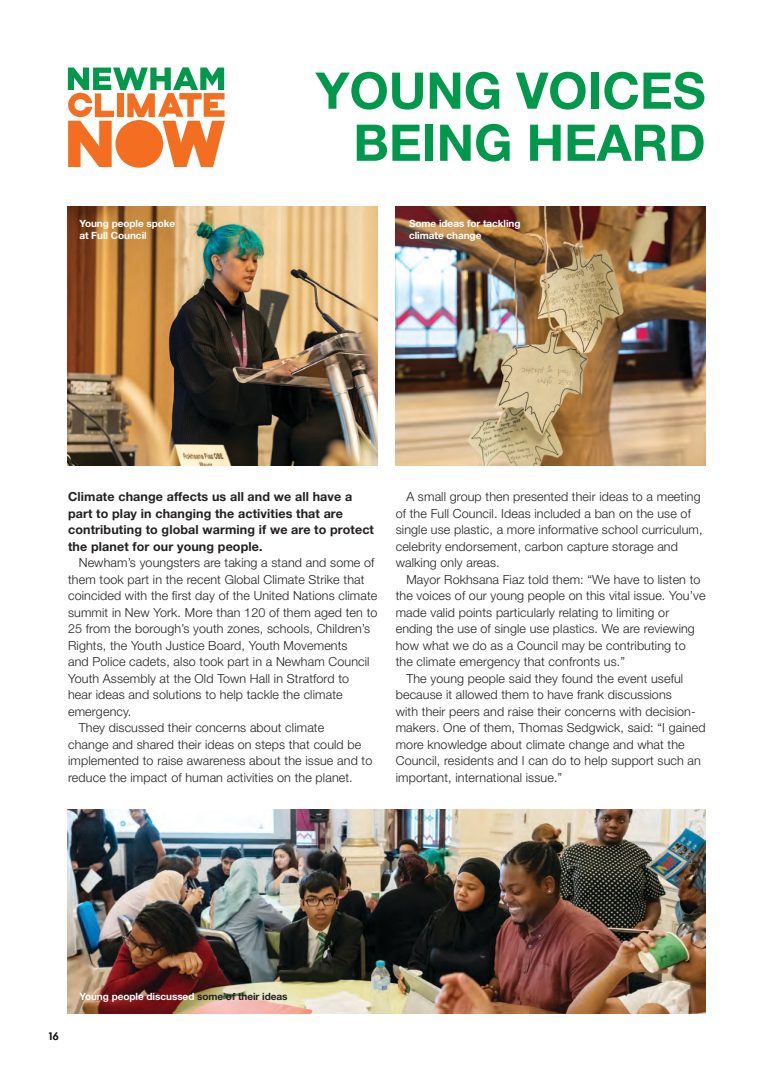
<style>
.page{position:relative;width:773px;height:1081px;background:#fff}
.page>*{position:absolute;margin:0;border:0;box-sizing:border-box;transform-origin:0 0}
.t1{font:700 50.62px/52.1px "Helvetica Neue";color:#00994c;text-align:right}
.t2{font:300 12.5px/16.5px "Helvetica Neue";letter-spacing:.01em;color:#231f20}
.t3{font:700 12.5px/16.5px "Helvetica Neue";letter-spacing:.01em;color:#231f20}
.t4{font:700 10px/12.5px "Helvetica Neue";letter-spacing:-.005em;color:#fff}
.t5{font:500 10px "Futura";color:#231f20}
.s1{color:#231f20}
</style>
<div class="page">
<svg style="left:68px;top:67px;width:157px;height:100px"></svg>
<img style="left:67px;top:809px;width:638px;height:204px">
<img style="left:67px;top:207px;width:310px;height:258px">
<img style="left:395px;top:207px;width:310px;height:258px">
<p class="t4" style="left:79px;top:216px;width:98px">Young people spoke at Full Council</p>
<p class="t1" style="left:315px;top:63px;width:391px">YOUNG VOICES<br>BEING HEARD</p>
<p class="t4" style="left:409px;top:216px;width:113px">Some ideas for tackling climate change</p>
<p class="t3" style="left:68px;top:488px;width:307px">Climate change affects us all and we all have a part to play in changing the activities that are contributing to global warming if we are to protect the planet for our young people.</p>
<p class="t2" style="left:68px;top:554px;width:311px;text-indent:11px">Newham’s youngsters are taking a stand and some of them took part in the recent Global Climate Strike that coincided with the first day of the United Nations climate summit in New York. More than 120 of them aged ten to 25 from the borough’s youth zones, schools, Children’s Rights, the Youth Justice Board, Youth Movements<br>and Police cadets, also took part in a Newham Council Youth Assembly at the Old Town Hall in Stratford to<br>hear ideas and solutions to help tackle the climate emergency.</p>
<p class="t2" style="left:68px;top:719px;width:306px;text-indent:11px">They discussed their concerns about climate<br>change and shared their ideas on steps that could be implemented to raise awareness about the issue and to reduce the impact of human activities on the planet.</p>
<p class="t2" style="left:395px;top:488px;width:308px;text-indent:11px">A small group then presented their ideas to a meeting of the Full Council. Ideas included a ban on the use of single use plastic, a more informative school curriculum, celebrity endorsement, carbon capture storage and walking only areas.</p>
<p class="t2" style="left:395px;top:570px;width:311px;text-indent:11px">Mayor Rokhsana Fiaz told them: “We have to listen to the voices of our young people on this vital issue. You’ve made valid points particularly relating to limiting or ending the use of single use plastics. We are reviewing how what we do as a Council may be contributing to the climate emergency that confronts us.”</p>
<p class="t2" style="left:395px;top:669px;width:311px;text-indent:11px">The young people said they found the event useful because it allowed them to have frank discussions<br>with their peers and raise their concerns with decision&shy;makers. One of them, Thomas Sedgwick, said: “I gained more knowledge about climate change and what the Council, residents and I can do to help support such an important, international issue.”</p>
<p class="t5" style="left:48px;top:1029px;width:13px">16</p>
<p class="t4" style="left:79px;top:990px;width:210px">Young people discussed <span class="s1">some of their ideas</span></p>
</div>
